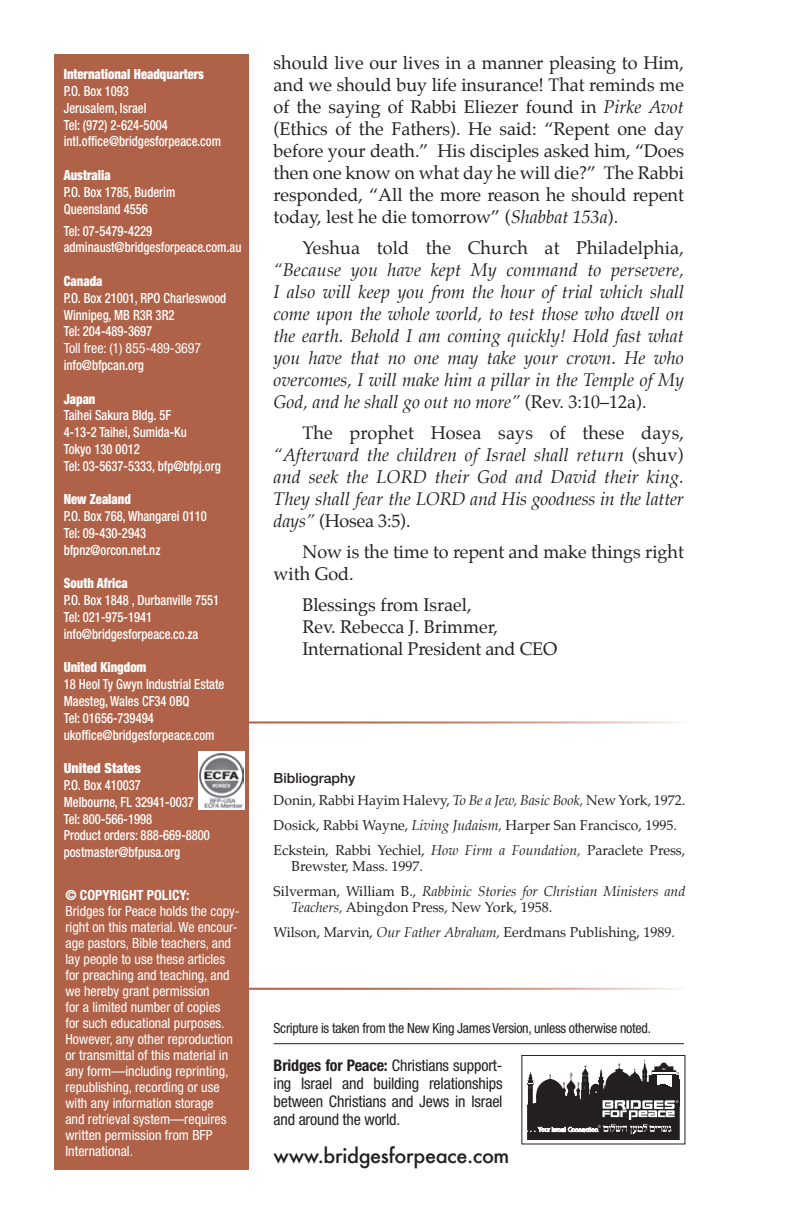
<style>
.page{position:relative;width:792px;height:1224px;background:#fff}
.page>*{position:absolute;margin:0;border:0;box-sizing:border-box;transform-origin:0 0}
.t1{font:500 20px "Futura";letter-spacing:-.02em;color:#231f20}
.t2{font:18px/22px "Palatino";color:#231f20}
.t3{font:italic 18px/22px "Palatino";color:#231f20;text-align:justify}
.t4{font:condensed 16px/18px "Helvetica Neue LT Std";letter-spacing:-.01em;color:#231f20;text-align:justify}
.t5{font:500 condensed 14px/16.8px "Helvetica Neue LT Std";color:#fff;scale:.9 1}
.t6{font:condensed 14px/16px "Helvetica Neue LT Std";color:#fff}
.t7{font:14px/25px "Palatino";color:#231f20}
.t8{font:900 condensed 14px "Helvetica Neue LT Std";color:#fff;scale:.9 1}
.t9{font:condensed 14px "Helvetica Neue LT Std";letter-spacing:-.02em;color:#231f20}
.t10{font:700 condensed 14px "Helvetica Neue LT Std";color:#fff}
.t11{font:900 condensed 14px "Helvetica Neue LT Std";color:#fff}
.t12{font:500 14px "Helvetica Neue LT Std";color:#231f20}
.s1{font-style:italic}
.s2{font-style:normal}
.s3{font-weight:700}
</style>
<div class="page">
<div style="left:521px;top:1055px;width:164px;height:89px;border:1px solid #231f20"></div>
<div style="left:527px;top:1106px;width:153px;height:34px;background:#231f20"></div>
<svg style="left:527px;top:1059px;width:153px;height:76px"></svg>
<hr style="left:274px;top:1043px;width:410px;height:1px;background:#231f20">
<div style="left:54px;top:54px;width:194px;height:1116px;background:#b06248"></div>
<div style="left:198px;top:751px;width:46px;height:58px;background:#fff"></div>
<img style="left:200px;top:753px;width:43px;height:56px">
<hr style="left:248px;top:721px;width:437px;height:2px;background:#b06248">
<hr style="left:248px;top:988px;width:437px;height:2px;background:#b06248">
<p class="t8" style="left:64px;top:66px;width:157px">International Headquarters</p>
<p class="t5" style="left:64px;top:82px;width:176px">P.O. Box 1093<br>Jerusalem, Israel<br>Tel: (972) 2-624-5004 intl.office@bridgesforpeace.com</p>
<p class="t8" style="left:64px;top:166px;width:54px">Australia</p>
<p class="t5" style="left:64px;top:183px;width:125px">P.O. Box 1785, Buderim<br>Queensland 4556</p>
<p class="t5" style="left:64px;top:222px;width:199px">Tel: 07-5479-4229 adminaust@bridgesforpeace.com.au</p>
<p class="t8" style="left:64px;top:272px;width:45px">Canada</p>
<p class="t5" style="left:64px;top:289px;width:182px">P.O. Box 21001, RPO Charleswood<br>Winnipeg, MB R3R 3R2<br>Tel: 204-489-3697</p>
<p class="t6" style="left:64px;top:340px;width:139px">Toll free: (1) 855-489-3697</p>
<p class="t5" style="left:64px;top:356px;width:91px">info@bfpcan.org</p>
<p class="t8" style="left:64px;top:390px;width:37px">Japan</p>
<p class="t5" style="left:64px;top:407px;width:176px">Taihei Sakura Bldg. 5F<br>4-13-2 Taihei, Sumida-Ku<br>Tokyo 130 0012<br>Tel: 03-5637-5333, bfp@bfpj.org</p>
<p class="t8" style="left:64px;top:491px;width:76px">New Zealand</p>
<p class="t5" style="left:64px;top:508px;width:161px">P.O. Box 768, Whangarei 0110<br>Tel: 09-430-2943 bfpnz@orcon.net.nz</p>
<p class="t8" style="left:64px;top:575px;width:73px">South Africa</p>
<p class="t5" style="left:64px;top:592px;width:174px">P.O. Box 1848 , Durbanville 7551<br>Tel: 021-975-1941 info@bridgesforpeace.co.za</p>
<p class="t8" style="left:64px;top:659px;width:93px">United Kingdom</p>
<p class="t5" style="left:64px;top:676px;width:180px">18 Heol Ty Gwyn Industrial Estate<br>Maesteg, Wales CF34 0BQ<br>Tel: 01656-739494 ukoffice@bridgesforpeace.com</p>
<p class="t11" style="left:64px;top:760px;width:79px">United States</p>
<p class="t5" style="left:64px;top:776px;width:164px">P.O. Box 410037<br>Melbourne, FL 32941-0037<br>Tel: 800-566-1998<br>Product orders: 888-669-8800 postmaster@bfpusa.org</p>
<p class="t10" style="left:65px;top:887px;width:126px">© COPYRIGHT policy:</p>
<p class="t6" style="left:65px;top:903px;width:176px">Bridges for Peace holds the copy&shy;right on this material. We encour&shy;age pastors, Bible teachers, and lay people to use these articles for preaching and teaching, and we hereby grant permission<br>for a limited number of copies<br>for such educational purposes.<br>However, any other reproduction or transmittal of this material in any form—including reprinting, republishing, recording or use with any information storage<br>and retrieval system—requires written permission from BFP<br>International.</p>
<p class="t2" style="left:274px;top:52px;width:412px;text-align:justify">should live our lives in a manner pleasing to Him, and we should buy life insurance! That reminds me of the saying of Rabbi Eliezer found in <span class="s1">Pirke Avot </span>(Ethics of the Fathers). He said: “Repent one day before your death.” His disciples asked him, “Does then one know on what day he will die?” The Rabbi responded, “All the more reason he should repent today, lest he die tomorrow” (<span class="s1">Shabbat 153a</span>).</p>
<p class="t2" style="left:302px;top:237px;width:383px">Yeshua told the Church at Philadelphia,</p>
<p class="t3" style="left:274px;top:259px;width:412px">“Because you have kept My command to persevere, I also will keep you from the hour of trial which shall come upon the whole world, to test those who dwell on the earth. Behold I am coming quickly! Hold fast what you have that no one may take your crown. He who overcomes, I will make him a pillar in the Temple of My God, and he shall go out no more” <span class="s2">(Rev. 3:10–12a).</span></p>
<p class="t3" style="left:274px;top:422px;width:412px;text-indent:29px"><span class="s2">The prophet Hosea says of these days, </span>“Afterward the children of Israel shall return <span class="s2">(shuv) </span>and seek the LORD their God and David their king.<br>They shall fear the LORD and His goodness in the latter days” <span class="s2">(Hosea 3:5).</span></p>
<p class="t2" style="left:274px;top:541px;width:412px;text-indent:29px">Now is the time to repent and make things right with God.</p>
<p class="t2" style="left:302px;top:594px;width:256px">Blessings from Israel,<br>Rev. Rebecca J. Brimmer,<br>International President and CEO</p>
<p class="t12" style="left:274px;top:770px;width:83px">Bibliography</p>
<p class="t7" style="left:274px;top:788px;width:413px">Donin, Rabbi Hayim Halevy, <span class="s1">To Be a Jew, Basic Book,</span> New York, 1972.<br>Dosick, Rabbi Wayne, <span class="s1">Living Judaism,</span> Harper San Francisco, 1995.<br>Eckstein, Rabbi Yechiel, <span class="s1">How Firm a Foundation,</span> Paraclete Press,</p>
<p class="t7" style="left:274px;top:854px;width:413px;text-indent:18px">Brewster, Mass. 1997.<br>Silverman, William B., <span class="s1">Rabbinic Stories for Christian Ministers and</span></p>
<p class="t7" style="left:274px;top:895px;width:403px;text-indent:18px"><span class="s1">Teachers,</span> Abingdon Press, New York, 1958.<br>Wilson, Marvin, <span class="s1">Our Father Abraham,</span> Eerdmans Publishing, 1989.</p>
<p class="t9" style="left:274px;top:1020px;width:379px">Scripture is taken from the New King James Version, unless otherwise noted.</p>
<p class="t4" style="left:274px;top:1056px;width:230px"><span class="s3">Bridges for Peace:</span> Christians support&shy;ing Israel and building relationships between Christians and Jews in Israel and around the world.</p>
<h1 class="t1" style="left:274px;top:1142px;width:237px">www.bridgesforpeace.com</h1>
</div>
